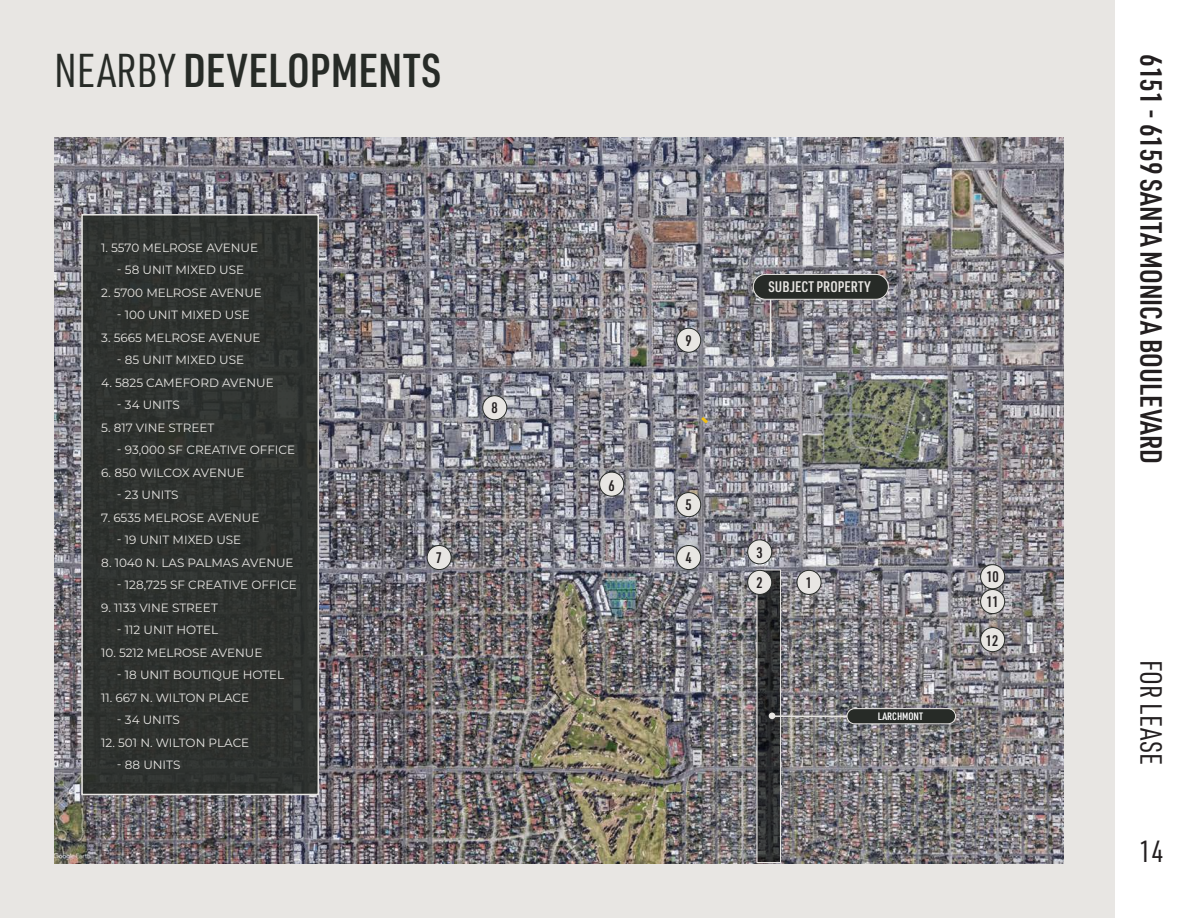
<style>
.page{position:relative;width:1188px;height:918px;background:#fff}
.page>*{position:absolute;margin:0;border:0;box-sizing:border-box;transform-origin:0 0}
.t1{font:600 46.5px "URWDIN Cond";letter-spacing:.005em;color:#272b27}
.t2{font:600 30px "URWDIN Cond";color:#231f20}
.t3{font:30px "URWDIN Cond";color:#231f20}
.t4{font:600 15px "URWDIN Cond";color:#231f20}
.t5{font:600 15px "URWDIN Cond";letter-spacing:.005em;color:#e8e6e3}
.t6{font:12px "Montserrat";color:#e8e6e3}
.t7{font:600 10.5px "URWDIN Cond";color:#fff}
.s1{font-weight:400}
</style>
<div class="page">
<div style="left:0;top:0;width:1115px;height:918px;background:#e8e6e3"></div>
<img style="left:54px;top:137px;width:1010px;height:727px">
<svg style="left:759px;top:572px;width:20px;height:289px;background:#2b2d2e"></svg>
<div style="left:757px;top:570px;width:24px;height:293px;border:1px solid #e8e6e3"></div>
<div style="left:981px;top:628px;width:24px;height:24px;background:#e8e6e3;border-radius:50%"></div>
<div style="left:980px;top:627px;width:25px;height:25px;border:1px solid #272b27;border-radius:50%"></div>
<div style="left:981px;top:565px;width:24px;height:24px;background:#e8e6e3;border-radius:50%"></div>
<div style="left:980px;top:564px;width:25px;height:25px;border:1px solid #272b27;border-radius:50%"></div>
<div style="left:677px;top:328px;width:24px;height:24px;background:#e8e6e3;border-radius:50%"></div>
<div style="left:676px;top:328px;width:25px;height:25px;border:1px solid #272b27;border-radius:50%"></div>
<div style="left:981px;top:590px;width:24px;height:24px;background:#e8e6e3;border-radius:50%"></div>
<div style="left:980px;top:589px;width:25px;height:25px;border:1px solid #272b27;border-radius:50%"></div>
<div style="left:483px;top:396px;width:24px;height:24px;background:#e8e6e3;border-radius:50%"></div>
<div style="left:482px;top:395px;width:25px;height:25px;border:1px solid #272b27;border-radius:50%"></div>
<div style="left:748px;top:540px;width:24px;height:24px;background:#e8e6e3;border-radius:50%"></div>
<div style="left:747px;top:539px;width:25px;height:25px;border:1px solid #272b27;border-radius:50%"></div>
<div style="left:677px;top:546px;width:24px;height:24px;background:#e8e6e3;border-radius:50%"></div>
<div style="left:676px;top:545px;width:25px;height:25px;border:1px solid #272b27;border-radius:50%"></div>
<div style="left:677px;top:493px;width:24px;height:24px;background:#e8e6e3;border-radius:50%"></div>
<div style="left:676px;top:492px;width:25px;height:25px;border:1px solid #272b27;border-radius:50%"></div>
<div style="left:600px;top:472px;width:24px;height:24px;background:#e8e6e3;border-radius:50%"></div>
<div style="left:599px;top:472px;width:25px;height:25px;border:1px solid #272b27;border-radius:50%"></div>
<div style="left:427px;top:546px;width:24px;height:24px;background:#e8e6e3;border-radius:50%"></div>
<div style="left:427px;top:545px;width:25px;height:25px;border:1px solid #272b27;border-radius:50%"></div>
<div style="left:748px;top:570px;width:24px;height:24px;background:#e8e6e3;border-radius:50%"></div>
<div style="left:747px;top:570px;width:25px;height:25px;border:1px solid #272b27;border-radius:50%"></div>
<div style="left:797px;top:570px;width:24px;height:24px;background:#e8e6e3;border-radius:50%"></div>
<div style="left:797px;top:570px;width:24px;height:25px;border:1px solid #272b27;border-radius:50%"></div>
<div style="left:704px;top:420px;width:21px;height:21px;background:#231f20;opacity:.75"></div>
<svg style="left:698px;top:414px;width:13px;height:13px"></svg>
<hr style="left:770px;top:288px;width:1px;height:75px;background:#e8e6e3">
<div style="left:753px;top:274px;width:135px;height:25px;background:#272b27;border-radius:12px"></div>
<div style="left:753px;top:274px;width:136px;height:26px;border:1px solid #e8e6e3;border-radius:12px"></div>
<div style="left:767px;top:360px;width:7px;height:6px;background:#e8e6e3;border-radius:50%"></div>
<div style="left:767px;top:359px;width:8px;height:8px;border:2px solid #e8e6e3;border-radius:50%"></div>
<hr style="left:772px;top:715px;width:94px;height:2px;background:#e8e6e3">
<div style="left:847px;top:709px;width:109px;height:15px;background:#272b27;border-radius:8px"></div>
<div style="left:847px;top:708px;width:109px;height:16px;border:1px solid #e8e6e3;border-radius:8px"></div>
<svg style="left:769px;top:713px;width:6px;height:6px"></svg>
<div style="left:82px;top:215px;width:236px;height:579px;background:#2e322f"></div>
<div style="left:81px;top:214px;width:238px;height:581px;border:2px solid #e8e6e3"></div>
<p class="t1" style="left:54px;top:39px;width:389px"><span class="s1">NEARBY</span> DEVELOPMENTS</p>
<p class="t6" style="left:101px;top:239px;width:158px">1. 5570 MELROSE AVENUE</p>
<p class="t6" style="left:117px;top:262px;width:129px">- 58 UNIT MIXED USE</p>
<p class="t6" style="left:101px;top:284px;width:162px">2. 5700 MELROSE AVENUE</p>
<p class="t6" style="left:117px;top:307px;width:134px">- 100 UNIT MIXED USE</p>
<p class="t6" style="left:101px;top:329px;width:161px">3. 5665 MELROSE AVENUE</p>
<p class="t6" style="left:117px;top:352px;width:129px">- 85 UNIT MIXED USE</p>
<p class="t6" style="left:101px;top:374px;width:174px">4. 5825 CAMEFORD AVENUE</p>
<p class="t6" style="left:117px;top:397px;width:64px">- 34 UNITS</p>
<p class="t6" style="left:101px;top:419px;width:115px">5. 817 VINE STREET</p>
<p class="t6" style="left:117px;top:442px;width:180px">- 93,000 SF CREATIVE OFFICE</p>
<p class="t6" style="left:101px;top:464px;width:145px">6. 850 WILCOX AVENUE</p>
<p class="t6" style="left:117px;top:487px;width:63px">- 23 UNITS</p>
<p class="t6" style="left:101px;top:509px;width:160px">7. 6535 MELROSE AVENUE</p>
<p class="t6" style="left:117px;top:532px;width:126px">- 19 UNIT MIXED USE</p>
<p class="t6" style="left:101px;top:554px;width:194px">8. 1040 N. LAS PALMAS AVENUE</p>
<p class="t6" style="left:117px;top:577px;width:182px">- 128,725 SF CREATIVE OFFICE</p>
<p class="t6" style="left:101px;top:599px;width:118px">9. 1133 VINE STREET</p>
<p class="t6" style="left:117px;top:622px;width:103px">- 112 UNIT HOTEL</p>
<p class="t6" style="left:101px;top:644px;width:163px">10. 5212 MELROSE AVENUE</p>
<p class="t6" style="left:117px;top:667px;width:169px">- 18 UNIT BOUTIQUE HOTEL</p>
<p class="t6" style="left:101px;top:689px;width:150px">11. 667 N. WILTON PLACE</p>
<p class="t6" style="left:117px;top:712px;width:64px">- 34 UNITS</p>
<p class="t6" style="left:101px;top:734px;width:150px">12. 501 N. WILTON PLACE</p>
<p class="t6" style="left:117px;top:757px;width:65px">- 88 UNITS</p>
<p class="t4" style="left:492px;top:398px;width:8px">8</p>
<p class="t4" style="left:436px;top:548px;width:8px">7</p>
<p class="t4" style="left:609px;top:475px;width:8px">6</p>
<p class="t4" style="left:686px;top:330px;width:8px">9</p>
<p class="t4" style="left:686px;top:495px;width:8px">5</p>
<p class="t4" style="left:686px;top:548px;width:8px">4</p>
<p class="t5" style="left:769px;top:277px;width:104px">SUBJECT PROPERTY</p>
<p class="t4" style="left:757px;top:542px;width:8px">3</p>
<p class="t4" style="left:757px;top:573px;width:8px">2</p>
<p class="t4" style="left:806px;top:573px;width:8px">1</p>
<p class="t7" style="left:878px;top:709px;width:47px">LARCHMONT</p>
<p class="t4" style="left:986px;top:567px;width:14px">10</p>
<p class="t4" style="left:986px;top:592px;width:14px">11</p>
<p class="t4" style="left:986px;top:631px;width:14px">12</p>
<h2 class="t2" style="left:1171px;top:54px;width:411px;rotate:90deg">6151 - 6159 SANTA MONICA BOULEVARD</h2>
<h2 class="t3" style="left:1171px;top:660px;width:106px;rotate:90deg">FOR LEASE</h2>
<h2 class="t3" style="left:1139px;top:832px;width:27px">14</h2>
</div>
